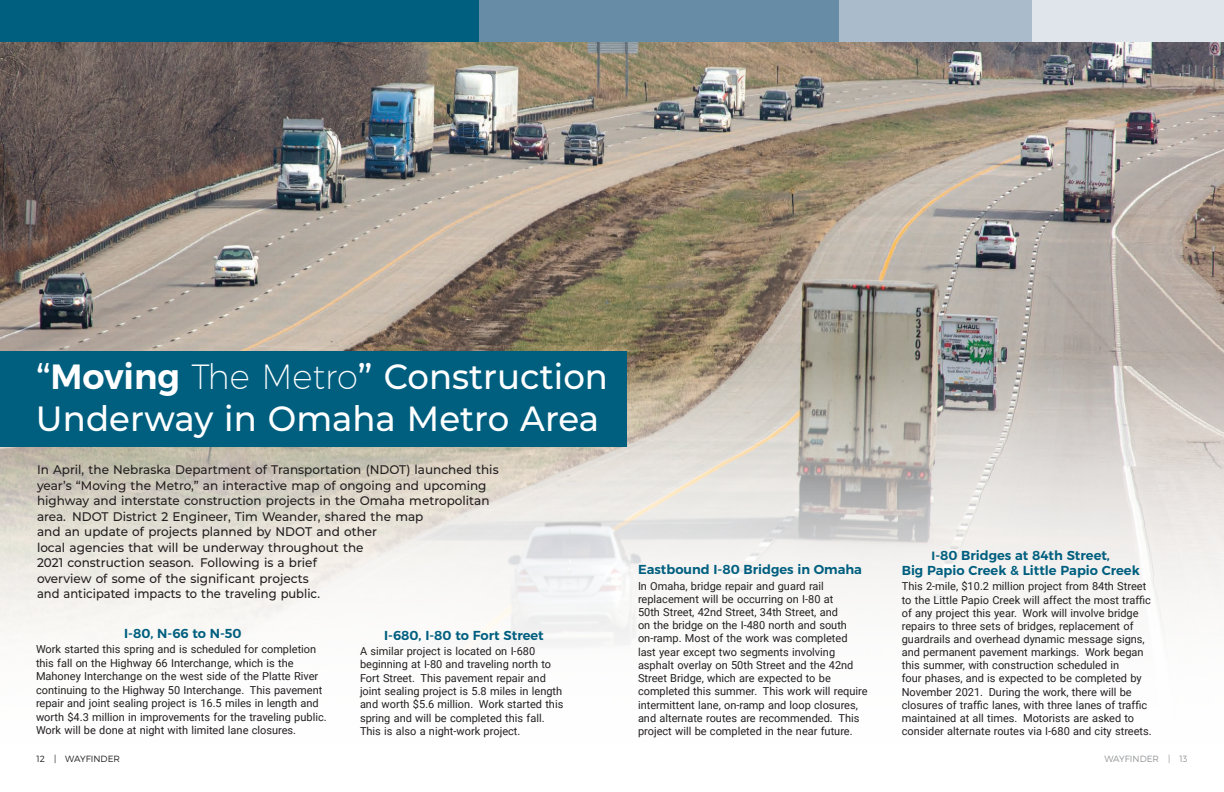
<style>
.page{position:relative;width:1224px;height:792px;background:#fff}
.page>*{position:absolute;margin:0;border:0;box-sizing:border-box;transform-origin:0 0}
.t1{font:500 35px/42px "Montserrat";color:#fff}
.t2{font:600 13px/15.1px "Montserrat";color:#005f7f;text-align:center}
.t3{font:500 12.5px/15.5px "Montserrat";color:#231f20;scale:.96 1}
.t4{font:11px/13.1px "Roboto";color:#231f20}
.t5{font:300 9px "Montserrat";color:#231f20}
.t6{font:300 9px "Montserrat";color:#939598}
.s1{font-weight:600}
.s2{font-weight:200}
.s3{font-size:12px}
</style>
<div class="page">
<img style="left:0;top:42px;width:1224px;height:318px">
<svg style="left:0;top:360px;width:1224px;height:287px"></svg>
<div style="left:0;top:351px;width:627px;height:96px;background:#005f7f"></div>
<div style="left:1031px;top:0;width:193px;height:42px;background:#dfe5eb"></div>
<div style="left:0;top:0;width:480px;height:42px;background:#005f7f"></div>
<div style="left:479px;top:0;width:361px;height:42px;background:#678ca5"></div>
<div style="left:840px;top:0;width:192px;height:42px;background:#aabbcb"></div>
<h1 class="t1" style="left:36px;top:354px;width:574px">“<span class="s1">Moving</span> <span class="s2">The Metro</span>” Construction<br>Underway in Omaha Metro Area</h1>
<p class="t3" style="left:37px;top:461px;width:482px">In April, the Nebraska Department of Transportation (NDOT) launched this year’s “Moving the Metro,” an interactive map of ongoing and upcoming highway and interstate construction projects in the Omaha metropolitan area. NDOT District 2 Engineer, Tim Weander, shared the map<br>and an update of projects planned by NDOT and other<br>local agencies that will be underway throughout the<br>2021 construction season. Following is a brief<br>overview of some of the significant projects<br>and anticipated impacts to the traveling public.</p>
<p class="t2" style="left:124px;top:626px;width:119px">I-80, N-66 to N-50</p>
<p class="t4" style="left:36px;top:642px;width:292px;line-height:13.5px">Work started this spring and is scheduled for completion this fall on the Highway 66 Interchange, which is the Mahoney Interchange on the west side of the Platte River continuing to the Highway 50 Interchange. This pavement repair and joint sealing project is 16.5 miles in length and worth $4.3 million in improvements for the traveling public.<br>Work will be done at night with limited lane closures.</p>
<p class="t5" style="left:36px;top:753px;width:85px">12 | WAYFINDER</p>
<p class="t2" style="left:384px;top:628px;width:161px">I-680, I-80 to Fort Street</p>
<p class="t4" style="left:360px;top:644px;width:205px">A similar project is located on I-680 beginning at I-80 and traveling north to Fort Street. This pavement repair and joint sealing project is 5.8 miles in length and worth $5.6 million. Work started this spring and will be completed this fall.<br>This is also a night-work project.</p>
<p class="t2" style="left:638px;top:562px;width:226px">Eastbound I-80 Bridges in Omaha</p>
<p class="t4" style="left:638px;top:579px;width:231px">In Omaha, bridge repair and guard rail replacement will be occurring on I-80 at<br>50th Street, 42nd Street, 34th Street, and<br>on the bridge on the I-480 north and south on-ramp. Most of the work was completed last year except two segments involving asphalt overlay on 50th Street and the 42nd Street Bridge, which are expected to be completed this summer. This work will require intermittent lane, on-ramp and loop closures, and alternate routes are recommended. This project will be completed in the near future.</p>
<p class="t2" style="left:902px;top:548px;width:239px"><span class="s3">I</span>-80 Bridges at 84th Street,<br>Big Papio Creek &amp; Little Papio Creek</p>
<p class="t4" style="left:902px;top:580px;width:252px">This 2-mile, $10.2 million project from 84th Street to the Little Papio Creek will affect the most traffic of any project this year. Work will involve bridge repairs to three sets of bridges, replacement of guardrails and overhead dynamic message signs, and permanent pavement markings. Work began this summer, with construction scheduled in<br>four phases, and is expected to be completed by November 2021. During the work, there will be closures of traffic lanes, with three lanes of traffic maintained at all times. Motorists are asked to consider alternate routes via I-680 and city streets.</p>
<p class="t6" style="left:1104px;top:753px;width:85px">WAYFINDER | 13</p>
</div>
